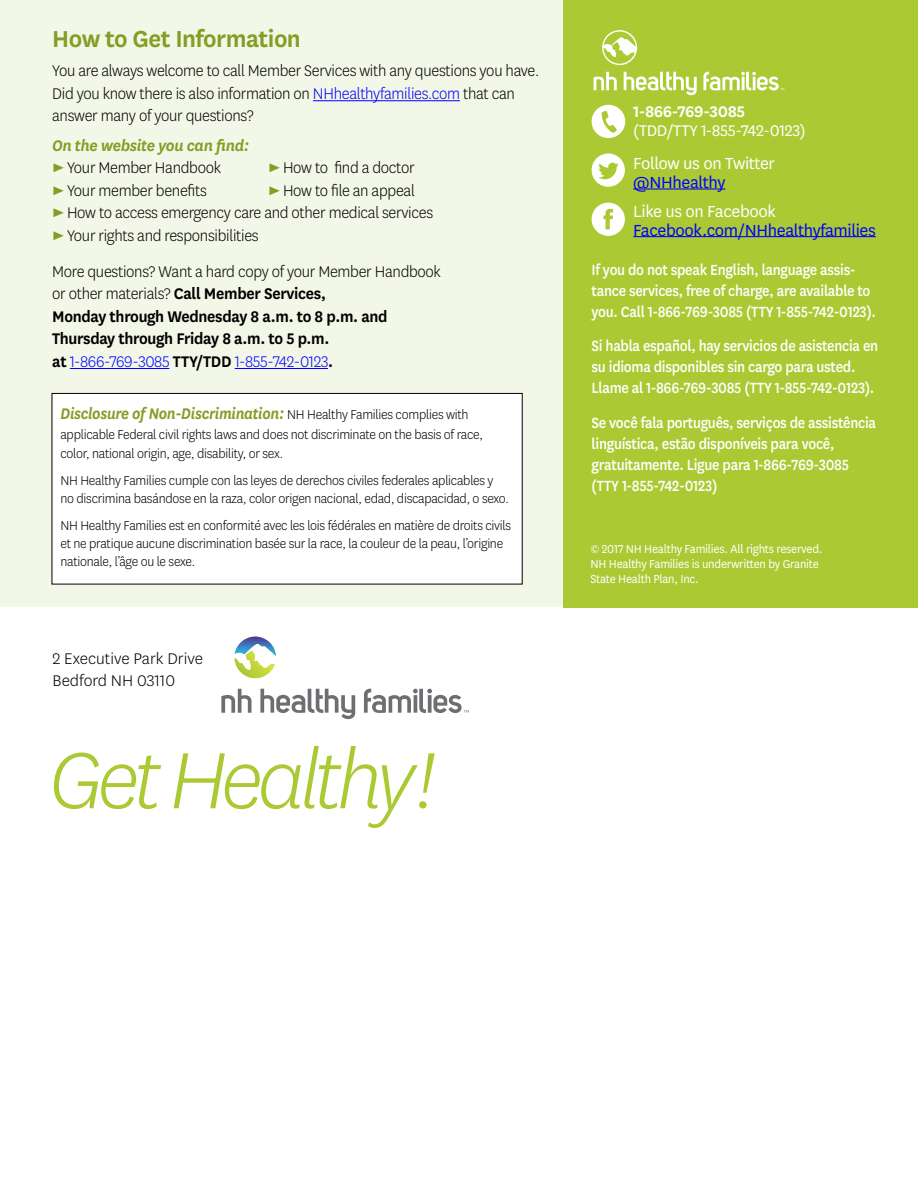
<style>
.page{position:relative;width:918px;height:1188px;background:#fff}
.page>*{position:absolute;margin:0;border:0;box-sizing:border-box;transform-origin:0 0}
.t1{font:italic 300 93.15px "National";letter-spacing:-.06em;color:#abc932}
.t2{font:600 27px "National";letter-spacing:-.02em;color:#839e25}
.t3{font:18.75px "National";letter-spacing:-.02em;color:#00f}
.t4{font:18.75px "National";letter-spacing:-.02em;color:#fff}
.t5{font:300 18px/22.5px "National";letter-spacing:-.02em;color:#000;scale:.95 1}
.t6{font:600 18px/22.5px "National";letter-spacing:-.02em;color:#000;scale:.95 1}
.t7{font:italic 600 18px "National";letter-spacing:-.02em;color:#839e25;scale:.9 1}
.t8{font:italic 600 18px/22.5px "National";letter-spacing:-.02em;color:#839e25;scale:.95 1}
.t9{font:300 18px/22.5px "National";color:#000}
.t10{font:18px "National";letter-spacing:-.02em;color:#fff}
.t11{font:600 18px "National";letter-spacing:-.02em;color:#fff}
.t12{font:500 17.25px/21px "National";letter-spacing:-.02em;color:#fff;scale:.9 1}
.t13{font:300 15px/18px "National";letter-spacing:-.02em;color:#000;scale:.95 1}
.t14{font:13.5px/15px "National";letter-spacing:-.02em;color:#fff;scale:.95 1}
.s1{color:#00f}
.s2{font-weight:300;font-style:normal}
.s3{font-weight:300;font-style:normal;color:#000}
.s4{color:#839e25}
.s5{font-weight:300}
.s6{font-weight:300;color:#00f}
.s7{font-weight:300;font-style:normal;font-size:15px;color:#000}
</style>
<div class="page">
<div style="left:0;top:0;width:563px;height:608px;background:#f3f7e7"></div>
<div style="left:563px;top:0;width:355px;height:608px;background:#abc932"></div>
<svg style="left:624px;top:72px;width:73px;height:23px"></svg>
<svg style="left:594px;top:72px;width:23px;height:18px"></svg>
<svg style="left:703px;top:71px;width:81px;height:20px"></svg>
<svg style="left:602px;top:30px;width:35px;height:35px"></svg>
<svg style="left:592px;top:203px;width:33px;height:33px"></svg>
<hr style="left:633px;top:236px;width:243px;height:1px;background:#00f">
<svg style="left:592px;top:153px;width:33px;height:34px"></svg>
<hr style="left:633px;top:188px;width:92px;height:2px;background:#00f">
<div style="left:592px;top:105px;width:33px;height:33px;background:#fff;border-radius:50%"></div>
<svg style="left:602px;top:111px;width:15px;height:22px"></svg>
<svg style="left:260px;top:689px;width:95px;height:30px"></svg>
<svg style="left:221px;top:689px;width:31px;height:24px"></svg>
<svg style="left:364px;top:688px;width:105px;height:25px"></svg>
<svg style="left:234px;top:637px;width:42px;height:41px"></svg>
<hr style="left:313px;top:100px;width:147px;height:1px;background:#00f">
<hr style="left:70px;top:368px;width:99px;height:1px;background:#00f">
<hr style="left:235px;top:368px;width:93px;height:1px;background:#00f">
<div style="left:52px;top:393px;width:470px;height:191px;background:#fff"></div>
<div style="left:52px;top:393px;width:470px;height:191px;border:1px solid #000"></div>
<h2 class="t2" style="left:52px;top:20px;width:250px">How to Get Information</h2>
<p class="t5" style="left:52px;top:59px;width:514px">You are always welcome to call Member Services with any questions you have.<br>Did you know there is also information on <span class="s1">NHhealthyfamilies.com</span> that can answer many of your questions?</p>
<p class="t8" style="left:52px;top:133px;width:209px">On the website you can find: <span class="s2">►</span> <span class="s3">Your Member Handbook</span></p>
<p class="t5" style="left:268px;top:156px;width:156px"><span class="s4">►</span> How to find a doctor</p>
<p class="t5" style="left:52px;top:178px;width:403px;text-indent:216px"><span class="s4">►</span> How to file an appeal<br><span class="s4">►</span> How to access emergency care and other medical services <span class="s4">►</span> Your rights and responsibilities</p>
<p class="t6" style="left:52px;top:259px;width:411px"><span class="s5">More questions? Want a hard copy of your Member Handbook or other materials?</span> Call Member Services,<br>Monday through Wednesday 8 a.m. to 8 p.m. and Thursday through Friday 8 a.m. to 5 p.m.<br>at <span class="s6">1-866-769-3085</span> TTY/TDD <span class="s6">1-855-742-0123</span>.</p>
<p class="t7" style="left:60px;top:402px;width:455px">Disclosure of Non-Discrimination: <span class="s7">NH Healthy Families complies with</span></p>
<p class="t13" style="left:60px;top:424px;width:446px;line-height:19.5px">applicable Federal civil rights laws and does not discriminate on the basis of race, color, national origin, age, disability, or sex.</p>
<p class="t13" style="left:60px;top:471px;width:474px">NH Healthy Families cumple con las leyes de derechos civiles federales aplicables y no discrimina basándose en la raza, color origen nacional, edad, discapacidad, o sexo.</p>
<p class="t13" style="left:60px;top:516px;width:476px">NH Healthy Families est en conformité avec les lois fédérales en matière de droits civils et ne pratique aucune discrimination basée sur la race, la couleur de la peau, l’origine nationale, l’âge ou le sexe.</p>
<p class="t5" style="left:52px;top:178px;width:164px"><span class="s4">►</span> Your member benefits</p>
<p class="t9" style="left:53px;top:646px;width:152px">2 Executive Park Drive<br>Bedford NH 03110</p>
<h1 class="t1" style="left:49px;top:723px;width:389px">Get Healthy!</h1>
<p class="t11" style="left:633px;top:99px;width:113px">1-866-769-3085</p>
<p class="t10" style="left:633px;top:119px;width:174px">(TDD/TTY 1-855-742-0123)</p>
<p class="t4" style="left:633px;top:151px;width:143px">Follow us on Twitter</p>
<p class="t3" style="left:633px;top:171px;width:94px">@NHhealthy</p>
<p class="t4" style="left:633px;top:199px;width:144px">Like us on Facebook</p>
<p class="t3" style="left:633px;top:218px;width:244px">Facebook.com/NHhealthyfamilies</p>
<p class="t12" style="left:592px;top:258px;width:318px">If you do not speak English, language assis&shy;tance services, free of charge, are available to you. Call 1-866-769-3085 (TTY 1-855-742-0123).</p>
<p class="t12" style="left:592px;top:335px;width:320px">Si habla español, hay servicios de asistencia en su idioma disponibles sin cargo para usted.<br>Llame al 1-866-769-3085 (TTY 1-855-742-0123).</p>
<p class="t12" style="left:592px;top:411px;width:318px">Se você fala português, serviços de assistência linguística, estão disponíveis para você, gratuitamente. Ligue para 1-866-769-3085 (TTY 1-855-742-0123)</p>
<p class="t14" style="left:591px;top:541px;width:246px">© 2017 NH Healthy Families. All rights reserved.<br>NH Healthy Families is underwritten by Granite<br>State Health Plan, Inc.</p>
</div>
